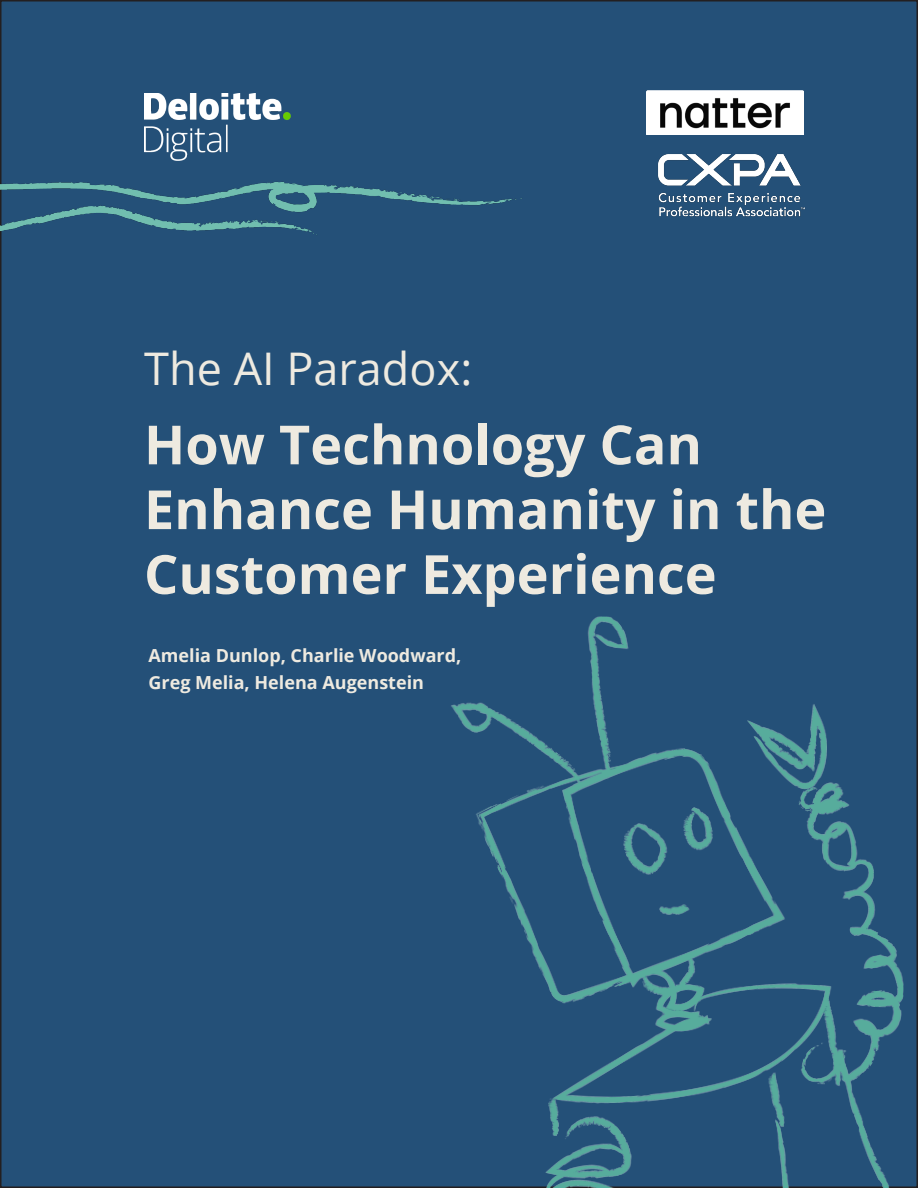
<style>
.page{position:relative;width:918px;height:1188px;background:#fff}
.page>*{position:absolute;margin:0;border:0;box-sizing:border-box;transform-origin:0 0}
.t1{font:700 54px/64.8px "Open Sans";color:#eeeae0}
.t2{font:45px "Open Sans";color:#eeeae0}
.t3{font:700 18px "Open Sans";color:#eeeae0}
</style>
<div class="page">
<div style="left:1px;top:1px;width:916px;height:1186px;background:#245078"></div>
<img style="left:442px;top:616px;width:468px;height:572px">
<img style="left:0;top:162px;width:522px;height:138px">
<img style="left:144px;top:93px;width:147px;height:67px">
<img style="left:658px;top:154px;width:147px;height:63px">
<img style="left:646px;top:91px;width:158px;height:44px">
<p class="t2" style="left:144px;top:338px;width:330px">The AI Paradox:</p>
<p class="t1" style="left:144px;top:411px;width:684px">How Technology Can<br>Enhance Humanity in the<br>Customer Experience</p>
<p class="t3" style="left:148px;top:643px;width:314px">Amelia Dunlop, Charlie Woodward,</p>
<p class="t3" style="left:148px;top:670px;width:277px">Greg Melia, Helena Augenstein</p>
</div>
